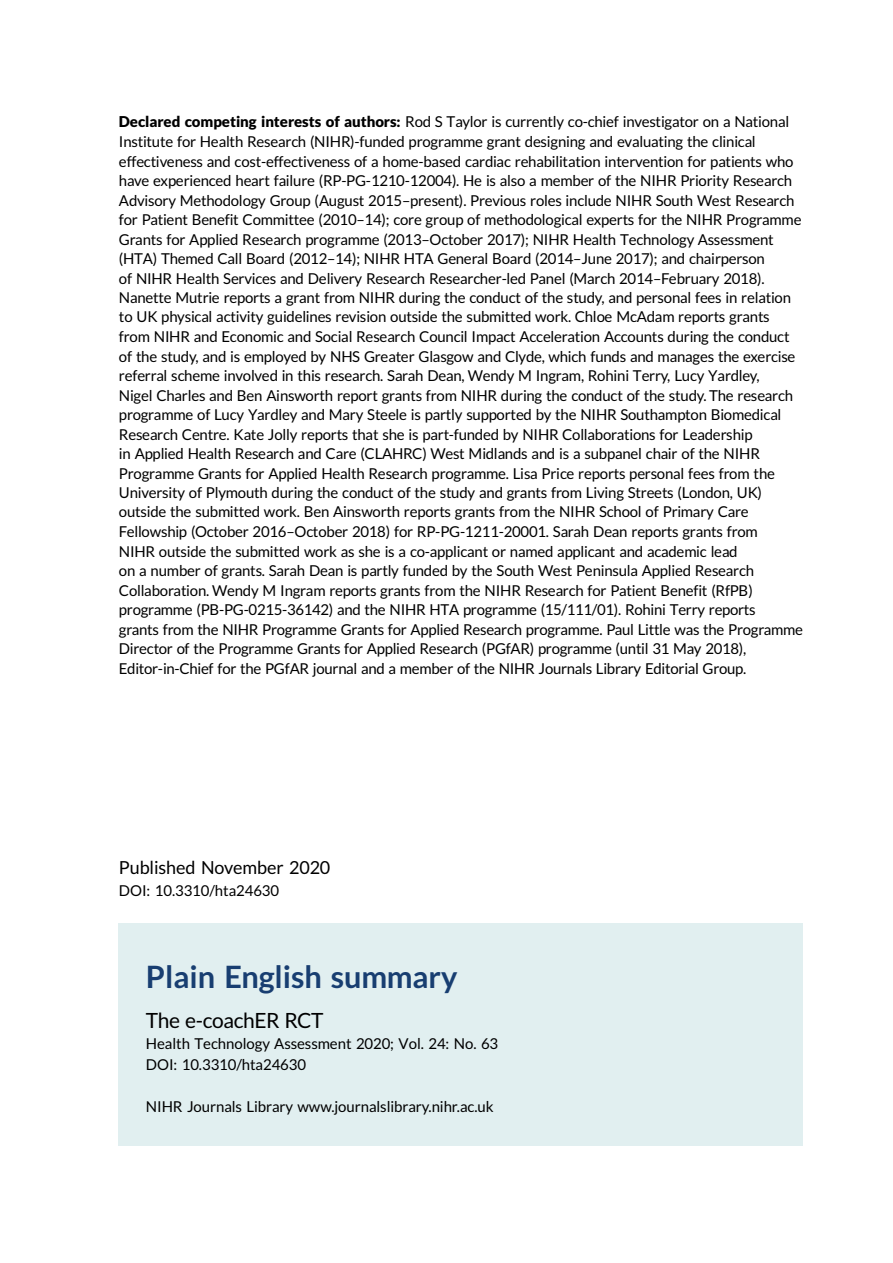
<style>
.page{position:relative;width:893px;height:1263px;background:#fff}
.page>*{position:absolute;margin:0;border:0;box-sizing:border-box;transform-origin:0 0}
.t1{font:30.75px "Adv TT6071803 a.B";color:#183e71}
.t2{font:21px "Adv T Ta 9 c 1 b 374";letter-spacing:-.015em;color:#000}
.t3{font:18px "Adv T Ta 9 c 1 b 374";color:#000}
.t4{font:15px/19.5px "Adv T Ta 9 c 1 b 374";letter-spacing:-.01em;color:#000}
.s1{font-family:"Adv T Tfac 587 ca.B"}
.s2{font-style:inherit}
</style>
<div class="page">
<div style="left:119px;top:923px;width:684px;height:223px;background:#e1eff0"></div>
<p class="t4" style="left:119px;top:114px;width:686px"><span class="s1">Declared competing interests of authors:</span> Rod S Taylor is currently co-chief investigator on a National Institute for Health Research (NIHR)-funded programme grant designing and evaluating the clinical effectiveness and cost-effectiveness of a home-based cardiac rehabilitation intervention for patients who have experienced heart failure (RP-PG-1210-12004). He is also a member of the NIHR Priority Research Advisory Methodology Group (August 2015<span class="s2">–</span>present). Previous roles include NIHR South West Research for Patient Benefit Committee (2010<span class="s2">–</span>14); core group of methodological experts for the NIHR Programme Grants for Applied Research programme (2013<span class="s2">–</span>October 2017); NIHR Health Technology Assessment (HTA) Themed Call Board (2012<span class="s2">–</span>14); NIHR HTA General Board (2014<span class="s2">–</span>June 2017); and chairperson<br>of NIHR Health Services and Delivery Research Researcher-led Panel (March 2014<span class="s2">–</span>February 2018).<br>Nanette Mutrie reports a grant from NIHR during the conduct of the study, and personal fees in relation to UK physical activity guidelines revision outside the submitted work. Chloe McAdam reports grants from NIHR and Economic and Social Research Council Impact Acceleration Accounts during the conduct of the study, and is employed by NHS Greater Glasgow and Clyde, which funds and manages the exercise referral scheme involved in this research. Sarah Dean, Wendy M Ingram, Rohini Terry, Lucy Yardley,<br>Nigel Charles and Ben Ainsworth report grants from NIHR during the conduct of the study. The research programme of Lucy Yardley and Mary Steele is partly supported by the NIHR Southampton Biomedical Research Centre. Kate Jolly reports that she is part-funded by NIHR Collaborations for Leadership<br>in Applied Health Research and Care (CLAHRC) West Midlands and is a subpanel chair of the NIHR Programme Grants for Applied Health Research programme. Lisa Price reports personal fees from the University of Plymouth during the conduct of the study and grants from Living Streets (London, UK) outside the submitted work. Ben Ainsworth reports grants from the NIHR School of Primary Care Fellowship (October 2016<span class="s2">–</span>October 2018) for RP-PG-1211-20001. Sarah Dean reports grants from<br>NIHR outside the submitted work as she is a co-applicant or named applicant and academic lead<br>on a number of grants. Sarah Dean is partly funded by the South West Peninsula Applied Research Collaboration. Wendy M Ingram reports grants from the NIHR Research for Patient Benefit (RfPB) programme (PB-PG-0215-36142) and the NIHR HTA programme (15/111/01). Rohini Terry reports<br>grants from the NIHR Programme Grants for Applied Research programme. Paul Little was the Programme Director of the Programme Grants for Applied Research (PGfAR) programme (until 31 May 2018), Editor-in-Chief for the PGfAR journal and a member of the NIHR Journals Library Editorial Group.</p>
<p class="t3" style="left:119px;top:860px;width:213px">Published November 2020</p>
<p class="t4" style="left:119px;top:882px;width:162px">DOI: 10.3310/hta24630</p>
<h1 class="t1" style="left:146px;top:965px;width:313px">Plain English summary</h1>
<h2 class="t2" style="left:146px;top:1013px;width:179px">The e-coachER RCT</h2>
<p class="t4" style="left:146px;top:1034px;width:354px;line-height:21px">Health Technology Assessment 2020; Vol. 24: No. 63<br>DOI: 10.3310/hta24630</p>
<p class="t4" style="left:146px;top:1098px;width:349px">NIHR Journals Library www.journalslibrary.nihr.ac.uk</p>
</div>
